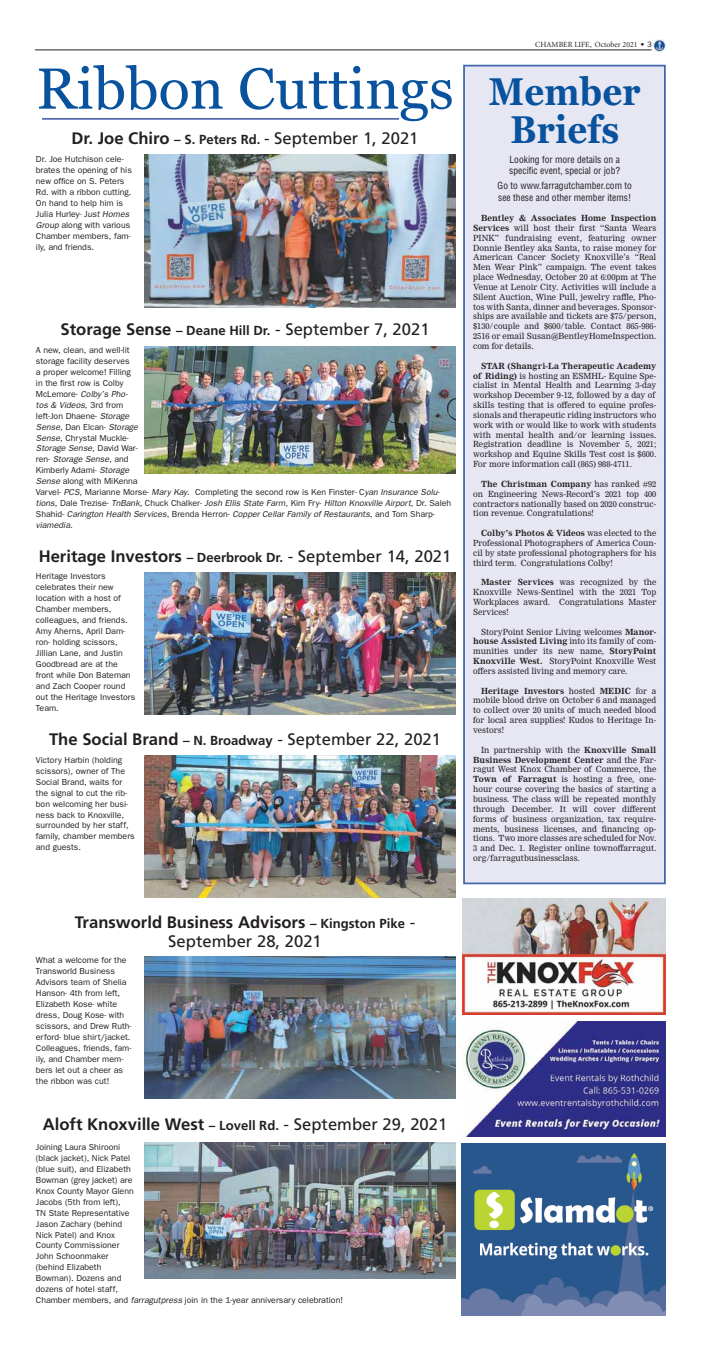
<style>
.page{position:relative;width:702px;height:1355px;background:#fff}
.page>*{position:absolute;margin:0;border:0;box-sizing:border-box;transform-origin:0 0}
.t1{font:57.84px "Georgia";color:#09539e}
.t2{font:700 38.5px/38.5px "Georgia";letter-spacing:.005em;color:#09539e;text-align:center;scale:.9 1}
.t3{font:700 16.62px/18.4px "Frutiger";color:#231f20;text-align:center}
.t4{font:16.62px "Frutiger";color:#231f20}
.t5{font:condensed 9.62px/11.4px "Helvetica";color:#231f20}
.t6{font:8.75px/10.9px "Franklin Gothic";color:#231f20}
.t7{font:8.31px/9.8px "Nimrod MT Std";letter-spacing:.005em;color:#231f20;text-align:justify}
.t8{font:7.88px "Minion";color:#231f20}
.s1{font-weight:700}
.s2{font-weight:700;font-size:13.12px}
.s3{font-style:italic}
.s4{font-size:13.12px}
.s5{font-weight:400}
.s6{font-family:"Franklin Gothic"}
</style>
<div class="page">
<hr style="left:35px;top:49px;width:616px;height:1px;background:#231f20">
<svg style="left:653px;top:39px;width:11px;height:12px"></svg>
<svg style="left:43px;top:118px;width:355px;height:2px"></svg>
<img style="left:463px;top:1021px;width:202px;height:115px">
<img style="left:461px;top:1143px;width:204px;height:172px">
<img style="left:462px;top:898px;width:203px;height:116px">
<div style="left:463px;top:65px;width:202px;height:819px;background:#e6e7f3"></div>
<img style="left:145px;top:155px;width:310px;height:152px">
<img style="left:145px;top:572px;width:310px;height:142px">
<img style="left:145px;top:755px;width:310px;height:142px">
<img style="left:145px;top:956px;width:310px;height:142px">
<img style="left:145px;top:1143px;width:310px;height:135px">
<img style="left:145px;top:346px;width:310px;height:127px">
<h1 class="t1" style="left:36px;top:65px;width:419px">Ribbon Cuttings</h1>
<h3 class="t4" style="left:71px;top:130px;width:348px"><span class="s1">Dr. Joe Chiro</span> <span class="s2">– S. Peters Rd.</span> - September 1, 2021</h3>
<p class="t6" style="left:36px;top:154px;width:97px">Dr. Joe Hutchison cele&shy;brates the opening of his new office on S. Peters<br>Rd. with a ribbon cutting.<br>On hand to help him is<br>Julia Hurley- J<span class="s3">ust Homes<br>Group</span> along with various<br>Chamber members, fam&shy;ily, and friends.</p>
<h3 class="t4" style="left:60px;top:321px;width:370px"><span class="s1">Storage Sense</span> <span class="s2">– Deane Hill Dr.</span> - September 7, 2021</h3>
<p class="t6" style="left:36px;top:345px;width:416px">A new, clean, and well-lit<br>storage facility deserves<br>a proper welcome! Filling<br>in the first row is Colby<br>McLemore- <span class="s3">Colby’s Pho-<br>tos &amp; Videos</span>, 3rd from<br>left-Jon Dhaene- <span class="s3">Storage<br>Sense</span>, Dan Elcan- <span class="s3">Storage<br>Sense</span>, Chrystal Muckle-<br><span class="s3">Storage Sense</span>, David War-<br>ren- <span class="s3">Storage Sense</span>, and<br>Kimberly Adami- <span class="s3">Storage<br>Sense</span> along with MiKenna<br>Varvel- <span class="s3">PCS</span>, Marianne Morse- <span class="s3">Mary Kay</span>. Completing the second row is Ken Finster- C<span class="s3">yan Insurance Solu&shy;tions</span>, Dale Trezise- <span class="s3">TnBank</span>, Chuck Chalker- <span class="s3">Josh Ellis State Farm</span>, Kim Fry- <span class="s3">Hilton Knoxville Airport</span>, Dr. Saleh Shahid- <span class="s3">Carington Health Services</span>, Brenda Herron- <span class="s3">Copper Cellar Family of Restaurants</span>, and Tom Sharp&shy;<span class="s3">viamedia.</span></p>
<h3 class="t3" style="left:39px;top:547px;width:414px">Heritage Investors <span class="s4">– Deerbrook Dr.</span> <span class="s5">- September 14, 2021</span></h3>
<p class="t6" style="left:36px;top:571px;width:101px">Heritage Investors celebrates their new location with a host of<br>Chamber members, colleagues, and friends.<br>Amy Aherns, April Dam&shy;ron- holding scissors,<br>Jillian Lane, and Justin<br>Goodbread are at the front while Don Bateman and Zach Cooper round out the Heritage Investors<br>Team.</p>
<h3 class="t4" style="left:49px;top:731px;width:393px"><span class="s1">The Social Brand</span> <span class="s2">– N. Broadway</span> - September 22, 2021</h3>
<p class="t6" style="left:36px;top:755px;width:100px">Victory Harbin (holding scissors), owner of The<br>Social Brand, waits for the signal to cut the rib&shy;bon welcoming her busi&shy;ness back to Knoxville, surrounded by her staff, family, chamber members and guests.</p>
<h3 class="t3" style="left:75px;top:914px;width:341px">Transworld Business Advisors <span class="s4">– Kingston Pike</span> <span class="s5">-<br>September 28, 2021</span></h3>
<p class="t6" style="left:36px;top:955px;width:97px">What a welcome for the<br>Transworld Business<br>Advisors team of Shelia<br>Hanson- 4th from left,<br>Elizabeth Kose- white dress, Doug Kose- with scissors, and Drew Ruth&shy;erford- blue shirt/jacket.<br>Colleagues, friends, fam&shy;ily, and Chamber mem&shy;bers let out a cheer as the ribbon was cut!</p>
<h3 class="t3" style="left:43px;top:1115px;width:406px">Aloft Knoxville West <span class="s4">– Lovell Rd.</span> <span class="s5">- September 29, 2021</span></h3>
<p class="t6" style="left:36px;top:1142px;width:308px">Joining Laura Shirooni<br>(black jacket), Nick Patel<br>(blue suit), and Elizabeth<br>Bowman (grey jacket) are<br>Knox County Mayor Glenn<br>Jacobs (5th from left),<br>TN State Representative<br>Jason Zachary (behind<br>Nick Patel) and Knox<br>County Commissioner<br>John Schoonmaker<br>(behind Elizabeth<br>Bowman). Dozens and<br>dozens of hotel staff,<br>Chamber members, and <span class="s3">farragutpress</span> join in the 1-year anniversary celebration!</p>
<p class="t8" style="left:535px;top:41px;width:118px">CHAMBER LIFE, October 2021 <span class="s6">• 3</span></p>
<h2 class="t2" style="left:488px;top:72px;width:170px">Member<br>Briefs</h2>
<p class="t5" style="left:509px;top:154px;width:112px">Looking for more details on a specific event, special or job?</p>
<p class="t5" style="left:497px;top:181px;width:136px">Go to www.farragutchamber.com to see these and other member items!</p>
<p class="t7" style="left:473px;top:214px;width:185px;text-indent:8px"><span class="s1">Bentley &amp; Associates Home Inspection Services</span> will host their first “Santa Wears PINK” fundraising event, featuring owner Donnie Bentley aka Santa, to raise money for American Cancer Society Knoxville’s “Real Men Wear Pink” campaign. The event takes place Wednesday, October 20 at 6:00pm at The Venue at Lenoir City. Activities will include a Silent Auction, Wine Pull, jewelry raffle, Pho&shy;tos with Santa, dinner and beverages. Sponsor&shy;ships are available and tickets are $75/person, $130/couple and $600/table. Contact 865-986- 2516 or email Susan@BentleyHomeInspection. com for details.</p>
<p class="t7" style="left:473px;top:361px;width:185px;text-align:left;text-indent:8px"><span class="s1">STAR (Shangri-La Therapeutic Academy of Riding)</span> is hosting an ESMHL- Equine Spe&shy;cialist in Mental Health and Learning 3-day workshop December 9-12, followed by a day of skills testing that is offered to equine profes&shy;sionals and therapeutic riding instructors who work with or would like to work with students with mental health and/or learning issues.<br>Registration deadline is November 5, 2021; workshop and Equine Skills Test cost is $600.<br>For more information call (865) 988-4711.</p>
<p class="t7" style="left:473px;top:479px;width:184px;text-indent:8px"><span class="s1">The Christman Company</span> has ranked #92 on Engineering News-Record’s 2021 top 400 contractors nationally based on 2020 construc&shy;tion revenue. Congratulations!</p>
<p class="t7" style="left:473px;top:529px;width:185px;text-indent:8px"><span class="s1">Colby’s Photos &amp; Videos</span> was elected to the Professional Photographers of America Coun&shy;cil by state professional photographers for his third term. Congratulations Colby!</p>
<p class="t7" style="left:473px;top:578px;width:185px;text-indent:8px"><span class="s1">Master Services</span> was recognized by the Knoxville News-Sentinel with the 2021 Top Workplaces award. Congratulations Master Services!</p>
<p class="t7" style="left:473px;top:627px;width:185px;text-indent:8px">StoryPoint Senior Living welcomes <span class="s1">Manor&shy;house Assisted Living</span> into its family of com&shy;munities under its new name, <span class="s1">StoryPoint Knoxville West.</span> StoryPoint Knoxville West offers assisted living and memory care.</p>
<p class="t7" style="left:473px;top:686px;width:185px;text-indent:8px"><span class="s1">Heritage Investors</span> hosted <span class="s1">MEDIC</span> for a mobile blood drive on October 6 and managed to collect over 20 units of much needed blood for local area supplies! Kudos to Heritage In&shy;vestors!</p>
<p class="t7" style="left:473px;top:745px;width:185px;text-indent:8px">In partnership with the <span class="s1">Knoxville Small Business Development Center</span> and the Far&shy;ragut West Knox Chamber of Commerce, the <span class="s1">Town of Farragut</span> is hosting a free, one&shy;hour course covering the basics of starting a business. The class will be repeated monthly through December. It will cover different forms of business organization, tax require&shy;ments, business licenses, and financing op&shy;tions. Two more classes are scheduled for Nov.<br>3 and Dec. 1. Register online townoffarragut. org/farragutbusinessclass.</p>
</div>
